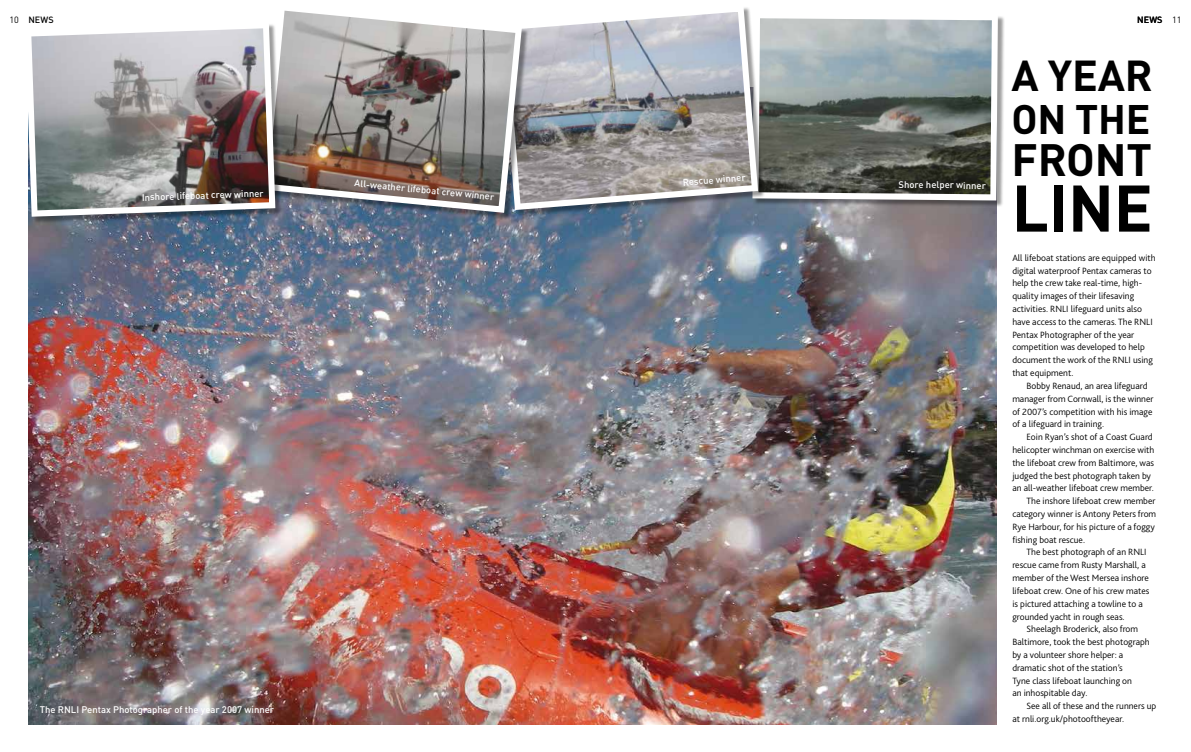
<style>
.page{position:relative;width:1191px;height:752px;background:#fff}
.page>*{position:absolute;margin:0;border:0;box-sizing:border-box;transform-origin:0 0}
.t1{font:700 64.7px "DINOT";color:#000}
.t2{font:700 44.7px "DINOT";letter-spacing:-.005em;color:#000}
.t3{font:700 42.7px "DINOT";color:#000}
.t4{font:700 40.7px "DINOT";color:#000}
.t5{font:300 9.5px/12.8px "Bliss 2";color:#000}
.t6{font:500 9.5px "DINOT";color:#fff}
.t7{font:500 9px "DINOT";letter-spacing:.01em;color:#000}
.t8{font:9px "DINOT";color:#000}
</style>
<div class="page">
<img style="left:28px;top:207px;width:968px;height:517px">
<div style="left:753px;top:13px;width:252px;height:194px;background:#000;opacity:.39"></div>
<svg style="left:765px;top:13px;width:233px;height:187px"></svg>
<img style="left:765px;top:18px;width:227px;height:176px">
<div style="left:501px;top:6px;width:264px;height:211px;background:#000;opacity:.39"></div>
<svg style="left:529px;top:6px;width:229px;height:204px"></svg>
<img style="left:529px;top:12px;width:222px;height:191px">
<div style="left:263px;top:5px;width:266px;height:214px;background:#000;opacity:.39"></div>
<svg style="left:263px;top:5px;width:259px;height:208px"></svg>
<img style="left:268px;top:11px;width:247px;height:195px">
<div style="left:26px;top:23px;width:256px;height:200px;background:#000;opacity:.39"></div>
<svg style="left:26px;top:22px;width:249px;height:194px"></svg>
<img style="left:31px;top:28px;width:238px;height:182px">
<p class="t7" style="left:28px;top:14px;width:27px">NEWS</p>
<p class="t7" style="left:1137px;top:14px;width:27px">NEWS</p>
<h3 class="t3" style="left:1011px;top:48px;width:143px">A YEAR</h3>
<h3 class="t4" style="left:1011px;top:92px;width:140px">ON THE</h3>
<h2 class="t2" style="left:1011px;top:130px;width:142px">FRONT</h2>
<h1 class="t1" style="left:1011px;top:166px;width:143px">LINE</h1>
<p class="t5" style="left:1012px;top:251px;width:145px">All lifeboat stations are equipped with digital waterproof Pentax cameras to help the crew take real-time, high&shy;quality images of their lifesaving activities. RNLI lifeguard units also have access to the cameras. The RNLI Pentax Photographer of the year competition was developed to help document the work of the RNLI using that equipment.</p>
<p class="t5" style="left:1012px;top:379px;width:143px;text-indent:14px">Bobby Renaud, an area lifeguard manager from Cornwall, is the winner of 2007’s competition with his image of a lifeguard in training.</p>
<p class="t5" style="left:1026px;top:430px;width:128px">Eoin Ryan’s shot of a Coast Guard</p>
<p class="t5" style="left:1012px;top:443px;width:143px">helicopter winchman on exercise with</p>
<p class="t5" style="left:1012px;top:455px;width:143px">the lifeboat crew from Baltimore, was</p>
<p class="t5" style="left:1012px;top:468px;width:140px">judged the best photograph taken by</p>
<p class="t5" style="left:1012px;top:481px;width:143px">an all-weather lifeboat crew member.</p>
<p class="t5" style="left:1026px;top:494px;width:130px">The inshore lifeboat crew member</p>
<p class="t5" style="left:1012px;top:507px;width:145px">category winner is Antony Peters from</p>
<p class="t5" style="left:1012px;top:519px;width:144px">Rye Harbour, for his picture of a foggy</p>
<p class="t5" style="left:1012px;top:532px;width:74px">fishing boat rescue.</p>
<p class="t5" style="left:1026px;top:545px;width:122px">The best photograph of an RNLI</p>
<p class="t5" style="left:1012px;top:558px;width:135px">rescue came from Rusty Marshall, a</p>
<p class="t5" style="left:1012px;top:571px;width:138px">member of the West Mersea inshore</p>
<p class="t5" style="left:1012px;top:583px;width:139px">lifeboat crew. One of his crew mates</p>
<p class="t5" style="left:1012px;top:596px;width:132px">is pictured attaching a towline to a</p>
<p class="t5" style="left:1012px;top:609px;width:114px">grounded yacht in rough seas.</p>
<p class="t5" style="left:1026px;top:622px;width:113px">Sheelagh Broderick, also from</p>
<p class="t5" style="left:1012px;top:635px;width:139px">Baltimore, took the best photograph</p>
<p class="t5" style="left:1012px;top:647px;width:112px">by a volunteer shore helper: a</p>
<p class="t5" style="left:1012px;top:660px;width:112px">dramatic shot of the station’s</p>
<p class="t5" style="left:1012px;top:673px;width:121px">Tyne class lifeboat launching on</p>
<p class="t5" style="left:1012px;top:686px;width:77px">an inhospitable day.</p>
<p class="t5" style="left:1026px;top:699px;width:131px">See all of these and the runners up</p>
<p class="t5" style="left:1012px;top:711px;width:113px">at rnli.org.uk/photooftheyear.</p>
<p class="t8" style="left:9px;top:14px;width:11px">10</p>
<p class="t8" style="left:1172px;top:14px;width:11px">11</p>
<p class="t6" style="left:682px;top:176px;width:64px;rotate:-5deg">Rescue winner</p>
<p class="t6" style="left:142px;top:191px;width:123px;rotate:-2deg">Inshore lifeboat crew winner</p>
<p class="t6" style="left:355px;top:177px;width:142px;rotate:5deg">All-weather lifeboat crew winner</p>
<p class="t6" style="left:898px;top:179px;width:89px">Shore helper winner</p>
<p class="t6" style="left:40px;top:703px;width:236px">The RNLI Pentax Photographer of the year 2007 winner</p>
</div>
